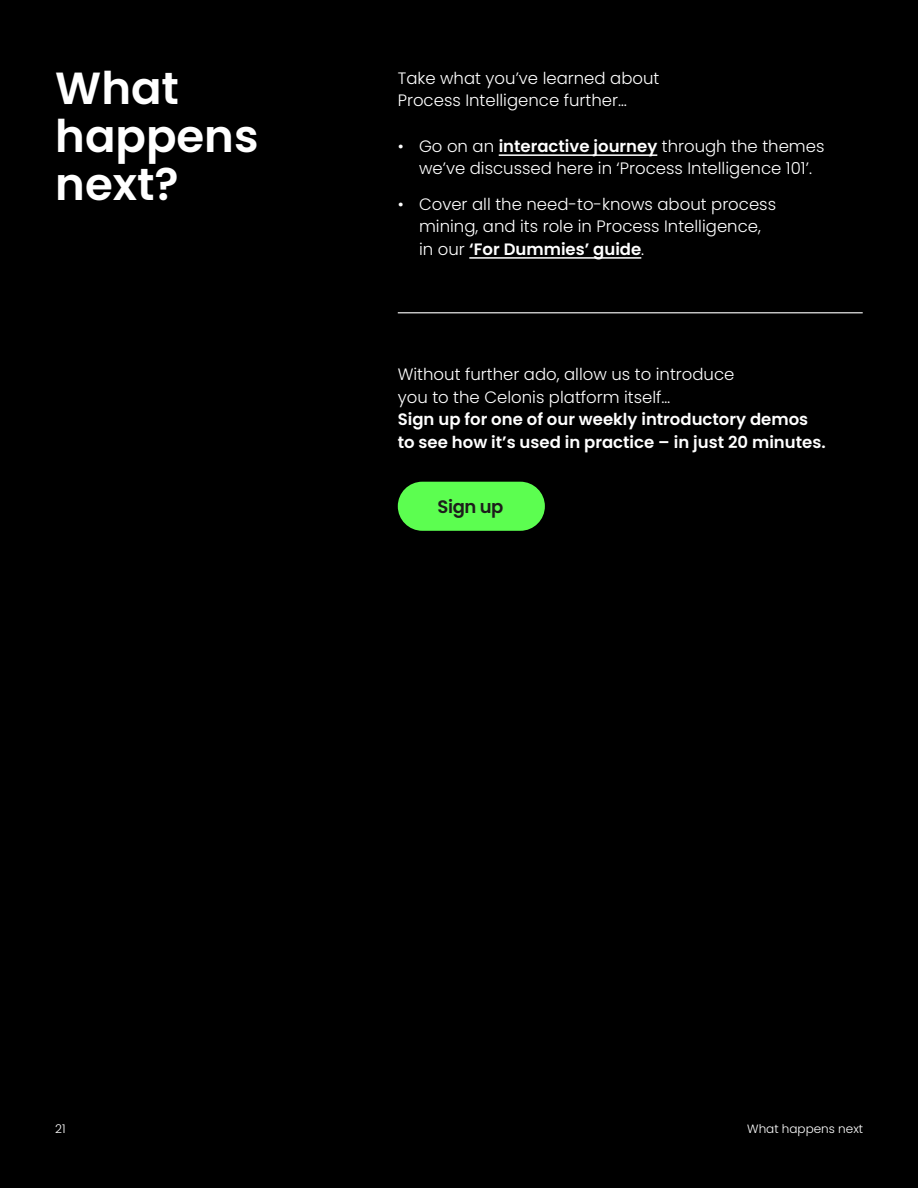
<style>
.page{position:relative;width:918px;height:1188px;background:#000}
.page>*{position:absolute;margin:0;border:0;box-sizing:border-box;transform-origin:0 0}
.t1{font:600 45px/48px "Poppins";color:#fff}
.t2{font:600 18px "Poppins";letter-spacing:-.025em;color:#1d1d1b}
.t3{font:300 16.5px/22.5px "Poppins";color:#fff}
.t4{font:600 16.5px/22.5px "Poppins";color:#fff}
.t5{font:300 12px "Poppins";color:#fff}
.s1{font-weight:600}
</style>
<div class="page">
<hr style="left:499px;top:154px;width:158px;height:2px;background:#fff">
<hr style="left:469px;top:257px;width:172px;height:2px;background:#fff">
<div style="left:398px;top:482px;width:147px;height:49px;background:#5cfe50;border-radius:25px"></div>
<hr style="left:398px;top:312px;width:465px;height:1px;background:#fff">
<h1 class="t1" style="left:55px;top:64px;width:205px">What happens next?</h1>
<p class="t3" style="left:398px;top:67px;width:263px">Take what you’ve learned about<br>Process Intelligence further…</p>
<p class="t3" style="left:398px;top:135px;width:428px;text-align:center">• Go on an <span class="s1">interactive journey</span> through the themes we’ve discussed here in ‘Process Intelligence 101’.</p>
<p class="t3" style="left:419px;top:193px;width:359px;text-indent:-21px">• Cover all the need-to-knows about process mining, and its role in Process Intelligence, in our <span class="s1">‘For Dummies’ guide</span>.</p>
<p class="t3" style="left:398px;top:363px;width:338px">Without further ado, allow us to introduce you to the Celonis platform itself…</p>
<p class="t4" style="left:398px;top:408px;width:429px">Sign up for one of our weekly introductory demos to see how it’s used in practice – in just 20 minutes.</p>
<p class="t2" style="left:438px;top:496px;width:67px">Sign up</p>
<p class="t5" style="left:55px;top:1122px;width:12px">21</p>
<p class="t5" style="left:747px;top:1122px;width:117px">What happens next</p>
</div>
